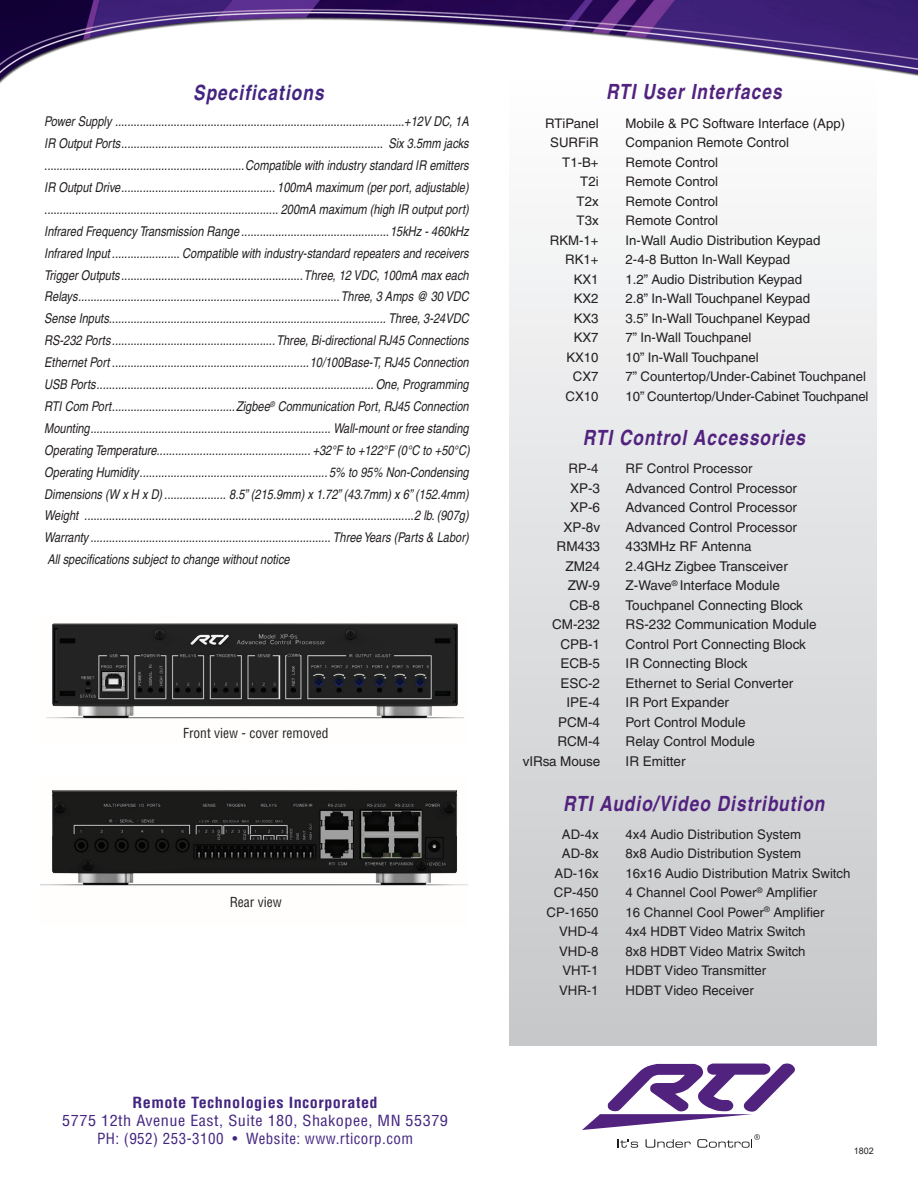
<style>
.page{position:relative;width:918px;height:1188px;background:#fff}
.page>*{position:absolute;margin:0;border:0;box-sizing:border-box;transform-origin:0 0}
.t1{font:italic 700 condensed 21px "Helvetica";letter-spacing:.05em;color:#52227f}
.t2{font:italic 700 condensed 21px "Helvetica";letter-spacing:.05em;color:#432480}
.t3{font:condensed 15px/18px "Helvetica";letter-spacing:.03em;color:#432480;text-align:center;scale:1.08 1}
.t4{font:700 condensed 15px "Helvetica";letter-spacing:.03em;color:#432480;scale:1.08 1}
.t5{font:italic condensed 13.5px/21.9px "Helvetica";color:#231f20;text-align:justify}
.t6{font:13.5px "Helvetica";color:#231f20}
.t7{font:condensed 13.5px "Helvetica";color:#231f20}
.t8{font:13.2px "Helvetica";color:#231f20}
.t9{font:9px "Arial";color:#231f20}
</style>
<div class="page">
<img style="left:0;top:0;width:918px;height:84px">
<svg style="left:582px;top:1064px;width:213px;height:84px"></svg>
<img style="left:46px;top:623px;width:418px;height:96px">
<img style="left:40px;top:790px;width:428px;height:96px">
<div style="left:509px;top:78px;width:368px;height:967px;background:linear-gradient(to bottom,#fdfefe,#c6c7c9)"></div>
<h1 class="t2" style="left:193px;top:79px;width:132px">Specifications</h1>
<p class="t5" style="left:44px;top:111px;width:427px">Power Supply ..............................................................................................+12V DC, 1A IR Output Ports..................................................................................... Six 3.5mm jacks .................................................................Compatible with industry standard IR emitters IR Output Drive.................................................. 100mA maximum (per port, adjustable) ............................................................................ 200mA maximum (high IR output port)<br>Infrared Frequency Transmission Range ................................................15kHz - 460kHz Infrared Input ...................... Compatible with industry-standard repeaters and receivers Trigger Outputs...........................................................Three, 12 VDC, 100mA max each Relays.....................................................................................Three, 3 Amps @ 30 VDC Sense Inputs.......................................................................................... Three, 3-24VDC RS-232 Ports.....................................................Three, Bi-directional RJ45 Connections Ethernet Port ................................................................10/100Base-T, RJ45 Connection USB Ports.......................................................................................... One, Programming RTI Com Port........................................Zigbee<sup>®</sup> Communication Port, RJ45 Connection Mounting.............................................................................. Wall-mount or free standing Operating Temperature.................................................. +32°F to +122°F (0°C to +50°C)<br>Operating Humidity............................................................. 5% to 95% Non-Condensing Dimensions (W x H x D) .................... 8.5” (215.9mm) x 1.72” (43.7mm) x 6” (152.4mm)<br>Weight ...........................................................................................................2 lb. (907g)<br>Warranty .............................................................................. Three Years (Parts &amp; Labor)<br>All specifications subject to change without notice</p>
<p class="t7" style="left:183px;top:725px;width:147px">Front view - cover removed</p>
<p class="t7" style="left:230px;top:893px;width:54px">Rear view</p>
<p class="t4" style="left:133px;top:1093px;width:228px">Remote Technologies Incorporated</p>
<p class="t3" style="left:62px;top:1112px;width:359px">5775 12th Avenue East, Suite 180, Shakopee, MN 55379<br>PH: (952) 253-3100 • Website: www.rticorp.com</p>
<h1 class="t1" style="left:606px;top:79px;width:177px">RTI User Interfaces</h1>
<p class="t8" style="left:545px;top:115px;width:55px">RTiPanel</p>
<p class="t8" style="left:626px;top:115px;width:221px">Mobile &amp; PC Software Interface (App)</p>
<p class="t8" style="left:550px;top:135px;width:50px">SURFiR</p>
<p class="t8" style="left:626px;top:135px;width:165px">Companion Remote Control</p>
<p class="t8" style="left:562px;top:154px;width:38px">T1-B+</p>
<p class="t8" style="left:626px;top:154px;width:94px">Remote Control</p>
<p class="t8" style="left:580px;top:174px;width:20px">T2i</p>
<p class="t8" style="left:626px;top:174px;width:94px">Remote Control</p>
<p class="t8" style="left:577px;top:193px;width:24px">T2x</p>
<p class="t8" style="left:626px;top:193px;width:94px">Remote Control</p>
<p class="t8" style="left:577px;top:213px;width:24px">T3x</p>
<p class="t8" style="left:626px;top:213px;width:94px">Remote Control</p>
<p class="t8" style="left:550px;top:232px;width:50px">RKM-1+</p>
<p class="t8" style="left:626px;top:232px;width:196px">In-Wall Audio Distribution Keypad</p>
<p class="t8" style="left:565px;top:252px;width:35px">RK1+</p>
<p class="t8" style="left:626px;top:252px;width:166px">2-4-8 Button In-Wall Keypad</p>
<p class="t8" style="left:574px;top:271px;width:26px">KX1</p>
<p class="t8" style="left:626px;top:271px;width:178px">1.2” Audio Distribution Keypad</p>
<p class="t8" style="left:574px;top:291px;width:26px">KX2</p>
<p class="t8" style="left:626px;top:291px;width:186px">2.8” In-Wall Touchpanel Keypad</p>
<p class="t8" style="left:574px;top:310px;width:26px">KX3</p>
<p class="t8" style="left:626px;top:310px;width:186px">3.5” In-Wall Touchpanel Keypad</p>
<p class="t8" style="left:574px;top:330px;width:26px">KX7</p>
<p class="t8" style="left:626px;top:330px;width:127px">7” In-Wall Touchpanel</p>
<p class="t8" style="left:566px;top:349px;width:34px">KX10</p>
<p class="t8" style="left:626px;top:349px;width:135px">10” In-Wall Touchpanel</p>
<p class="t8" style="left:573px;top:369px;width:27px">CX7</p>
<p class="t8" style="left:626px;top:369px;width:242px">7” Countertop/Under-Cabinet Touchpanel</p>
<p class="t8" style="left:566px;top:388px;width:35px">CX10</p>
<p class="t8" style="left:626px;top:388px;width:244px">10” Countertop/Under-Cabinet Touchpanel</p>
<h1 class="t1" style="left:583px;top:425px;width:224px">RTI Control Accessories</h1>
<p class="t8" style="left:569px;top:461px;width:32px">RP-4</p>
<p class="t8" style="left:626px;top:461px;width:128px">RF Control Processor</p>
<p class="t6" style="left:570px;top:480px;width:32px">XP-3</p>
<p class="t6" style="left:626px;top:480px;width:173px">Advanced Control Processor</p>
<p class="t6" style="left:570px;top:500px;width:32px">XP-6</p>
<p class="t6" style="left:626px;top:500px;width:173px">Advanced Control Processor</p>
<p class="t6" style="left:563px;top:519px;width:38px">XP-8v</p>
<p class="t6" style="left:626px;top:519px;width:173px">Advanced Control Processor</p>
<p class="t6" style="left:557px;top:539px;width:45px">RM433</p>
<p class="t6" style="left:626px;top:539px;width:128px">433MHz RF Antenna</p>
<p class="t6" style="left:566px;top:558px;width:36px">ZM24</p>
<p class="t6" style="left:626px;top:558px;width:164px">2.4GHz Zigbee Transceiver</p>
<p class="t6" style="left:568px;top:578px;width:34px">ZW-9</p>
<p class="t6" style="left:626px;top:578px;width:156px">Z-Wave<sup>®</sup> Interface Module</p>
<p class="t6" style="left:569px;top:597px;width:32px">CB-8</p>
<p class="t6" style="left:626px;top:597px;width:179px">Touchpanel Connecting Block</p>
<p class="t6" style="left:552px;top:617px;width:50px">CM-232</p>
<p class="t6" style="left:626px;top:617px;width:193px">RS-232 Communication Module</p>
<p class="t6" style="left:560px;top:636px;width:41px">CPB-1</p>
<p class="t6" style="left:626px;top:636px;width:182px">Control Port Connecting Block</p>
<p class="t6" style="left:560px;top:656px;width:41px">ECB-5</p>
<p class="t6" style="left:626px;top:656px;width:124px">IR Connecting Block</p>
<p class="t6" style="left:560px;top:675px;width:41px">ESC-2</p>
<p class="t6" style="left:626px;top:675px;width:169px">Ethernet to Serial Converter</p>
<p class="t6" style="left:566px;top:695px;width:35px">IPE-4</p>
<p class="t6" style="left:626px;top:695px;width:105px">IR Port Expander</p>
<p class="t6" style="left:558px;top:714px;width:43px">PCM-4</p>
<p class="t6" style="left:626px;top:714px;width:121px">Port Control Module</p>
<p class="t6" style="left:557px;top:734px;width:44px">RCM-4</p>
<p class="t6" style="left:626px;top:734px;width:131px">Relay Control Module</p>
<p class="t6" style="left:523px;top:753px;width:79px">vIRsa Mouse</p>
<p class="t6" style="left:626px;top:753px;width:62px">IR Emitter</p>
<h1 class="t1" style="left:563px;top:790px;width:263px">RTI Audio/Video Distribution</h1>
<p class="t8" style="left:562px;top:827px;width:38px">AD-4x</p>
<p class="t8" style="left:626px;top:827px;width:177px">4x4 Audio Distribution System</p>
<p class="t8" style="left:562px;top:846px;width:38px">AD-8x</p>
<p class="t8" style="left:626px;top:846px;width:177px">8x8 Audio Distribution System</p>
<p class="t8" style="left:555px;top:866px;width:46px">AD-16x</p>
<p class="t8" style="left:626px;top:866px;width:226px">16x16 Audio Distribution Matrix Switch</p>
<p class="t8" style="left:554px;top:885px;width:46px">CP-450</p>
<p class="t8" style="left:626px;top:885px;width:193px">4 Channel Cool Power<sup>®</sup> Amplifier</p>
<p class="t8" style="left:547px;top:905px;width:54px">CP-1650</p>
<p class="t8" style="left:626px;top:905px;width:201px">16 Channel Cool Power<sup>®</sup> Amplifier</p>
<p class="t8" style="left:559px;top:924px;width:41px">VHD-4</p>
<p class="t8" style="left:626px;top:924px;width:181px">4x4 HDBT Video Matrix Switch</p>
<p class="t8" style="left:559px;top:944px;width:41px">VHD-8</p>
<p class="t8" style="left:626px;top:944px;width:181px">8x8 HDBT Video Matrix Switch</p>
<p class="t8" style="left:562px;top:963px;width:38px">VHT-1</p>
<p class="t8" style="left:626px;top:963px;width:142px">HDBT Video Transmitter</p>
<p class="t8" style="left:559px;top:983px;width:41px">VHR-1</p>
<p class="t8" style="left:626px;top:983px;width:130px">HDBT Video Receiver</p>
<p class="t9" style="left:854px;top:1145px;width:22px">1802</p>
</div>
